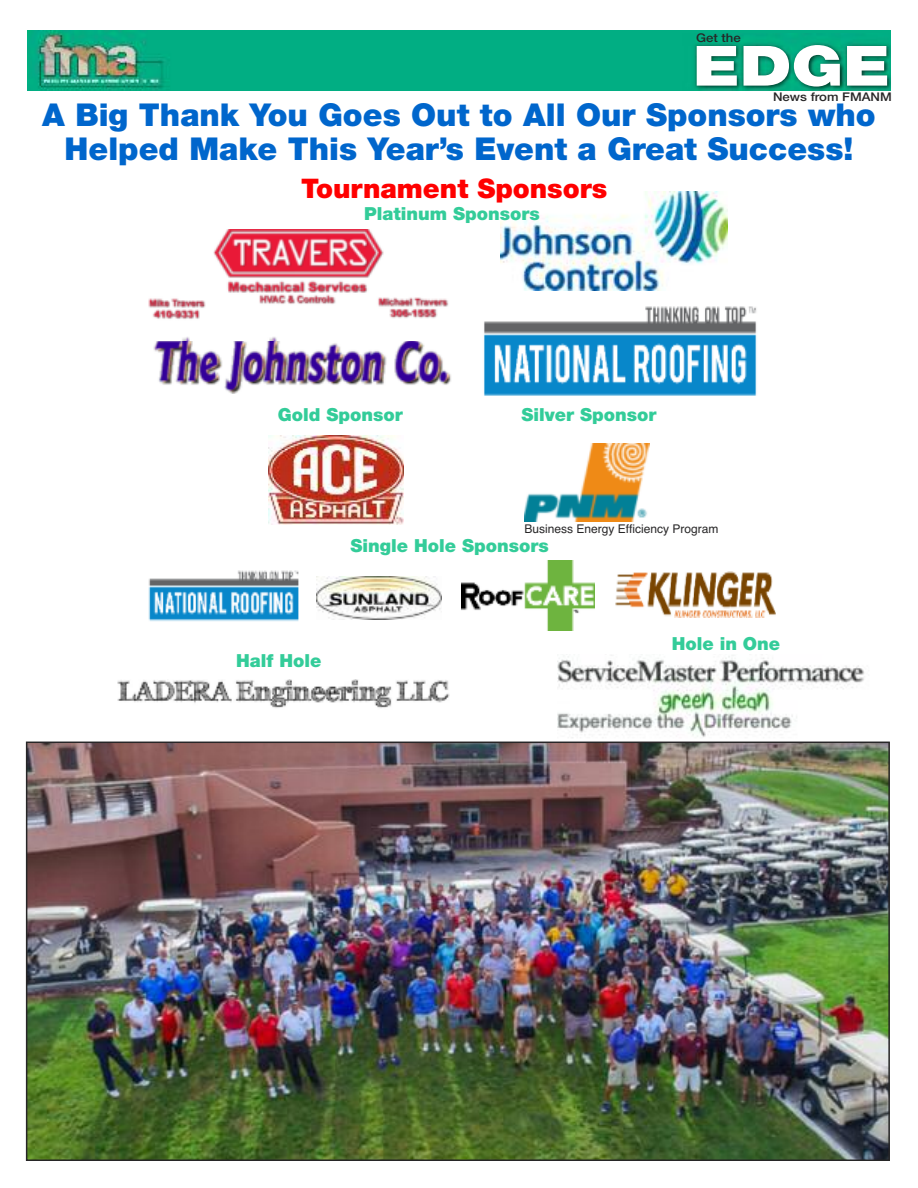
<style>
.page{position:relative;width:918px;height:1188px;background:#fff}
.page>*{position:absolute;margin:0;border:0;box-sizing:border-box;transform-origin:0 0}
.t1{font:900 55.5px "Helvetica Neue";color:#fff;scale:1.2 1}
.t2{font:900 31.5px/34.5px "Helvetica Neue";color:#06c;text-align:center}
.t3{font:900 27px "Helvetica Neue";color:#f00}
.t4{font:900 18px "Helvetica Neue";color:#3c9}
.t5{font:12px "Helvetica";color:#272627}
.t6{font:500 12px "Helvetica Neue";color:#272627;scale:1.1 1}
</style>
<div class="page">
<img style="left:27px;top:30px;width:864px;height:61px">
<img style="left:672px;top:34px;width:219px;height:57px">
<img style="left:29px;top:745px;width:858px;height:413px">
<div style="left:26px;top:742px;width:864px;height:419px;border:2px solid #272627"></div>
<img style="left:148px;top:230px;width:301px;height:89px">
<img style="left:153px;top:337px;width:298px;height:57px">
<img style="left:268px;top:436px;width:135px;height:88px">
<img style="left:525px;top:444px;width:125px;height:77px">
<img style="left:117px;top:680px;width:333px;height:28px">
<img style="left:317px;top:576px;width:124px;height:44px">
<img style="left:500px;top:191px;width:227px;height:100px">
<img style="left:484px;top:306px;width:273px;height:90px">
<img style="left:148px;top:570px;width:151px;height:52px">
<img style="left:615px;top:572px;width:161px;height:45px">
<img style="left:462px;top:561px;width:132px;height:69px">
<img style="left:557px;top:655px;width:308px;height:83px">
<p class="t6" style="left:696px;top:34px;width:42px">Get the</p>
<h1 class="t1" style="left:693px;top:46px;width:166px">EDGE</h1>
<p class="t6" style="left:773px;top:93px;width:109px">News from FMANM</p>
<p class="t2" style="left:42px;top:100px;width:835px">A Big Thank You Goes Out to All Our Sponsors who<br>Helped Make This Year’s Event a Great Success!</p>
<p class="t3" style="left:301px;top:178px;width:308px">Tournament Sponsors</p>
<p class="t4" style="left:364px;top:207px;width:177px">Platinum Sponsors</p>
<p class="t4" style="left:278px;top:408px;width:126px">Gold Sponsor</p>
<p class="t4" style="left:521px;top:408px;width:136px">Silver Sponsor</p>
<p class="t5" style="left:525px;top:521px;width:195px">Business Energy Efficiency Program</p>
<p class="t4" style="left:350px;top:540px;width:200px">Single Hole Sponsors</p>
<p class="t4" style="left:236px;top:654px;width:87px">Half Hole</p>
<p class="t4" style="left:672px;top:637px;width:110px">Hole in One</p>
</div>
